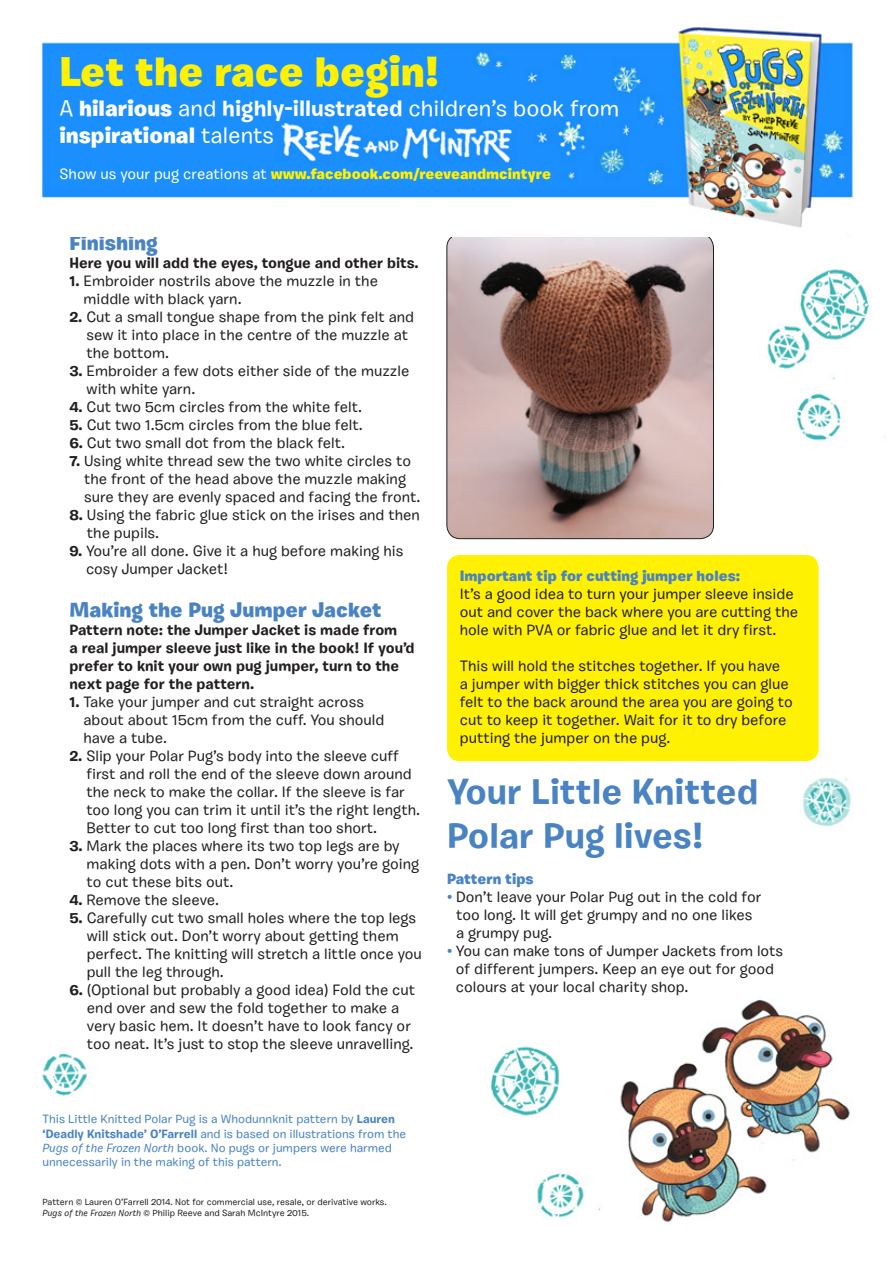
<style>
.page{position:relative;width:893px;height:1263px;background:#fff}
.page>*{position:absolute;margin:0;border:0;box-sizing:border-box;transform-origin:0 0}
.t1{font:900 42px "Burbank Small";color:#fff101}
.t2{font:700 36px/43.2px "Burbank Small";color:#4983c4}
.t3{font:500 22.5px/27px "Burbank Small";color:#fff}
.t4{font:900 21px "Burbank Small";color:#4983c4}
.t5{font:500 15px/18px "Burbank Small";color:#231f20}
.t6{font:700 15px/18px "Burbank Small";color:#231f20}
.t7{font:900 15px "Burbank Small";color:#fff101}
.t8{font:900 15px "Burbank Small";color:#4983c4}
.t9{font:500 12px/14.4px "Burbank Small";color:#4983c4}
.t10{font:500 9px/10.8px "Burbank Small";color:#231f20}
.s1{font-weight:900}
.s2{font-weight:700}
.s3{font-weight:500;color:#fff}
.s4{font-style:italic}
.s5{font-weight:900;color:#4983c4}
.s6{color:#4983c4}
</style>
<div class="page">
<img style="left:42px;top:236px;width:843px;height:986px">
<div style="left:447px;top:555px;width:372px;height:206px;background:#fff101;border-radius:13px"></div>
<img style="left:447px;top:236px;width:266px;height:303px">
<div style="left:446px;top:234px;width:268px;height:305px;border:1px solid #231f20;border-radius:13px"></div>
<img style="left:41px;top:27px;width:813px;height:209px">
<p class="t1" style="left:60px;top:45px;width:381px">Let the race begin!</p>
<p class="t3" style="left:60px;top:95px;width:561px">A <span class="s1">hilarious</span> and <span class="s2">highly-illustrated</span> children’s book from <span class="s1">inspirational</span> talents</p>
<p class="t7" style="left:60px;top:164px;width:493px"><span class="s3">Show us your pug creations at</span> www.facebook.com/reeveandmcintyre</p>
<p class="t4" style="left:69px;top:229px;width:90px">Finishing</p>
<p class="t6" style="left:69px;top:253px;width:351px">Here you will add the eyes, tongue and other bits.</p>
<p class="t5" style="left:84px;top:271px;width:296px;text-indent:-14px"><span class="s2">1.</span> Embroider nostrils above the muzzle in the middle with black yarn.</p>
<p class="t5" style="left:86px;top:307px;width:329px;text-indent:-17px"><span class="s2">2.</span> Cut a small tongue shape from the pink felt and sew it into place in the centre of the muzzle at the bottom.</p>
<p class="t5" style="left:87px;top:361px;width:324px;text-indent:-17px"><span class="s2">3.</span> Embroider a few dots either side of the muzzle with white yarn.</p>
<p class="t5" style="left:69px;top:397px;width:294px"><span class="s2">4.</span> Cut two 5cm circles from the white felt.</p>
<p class="t5" style="left:69px;top:415px;width:295px"><span class="s2">5.</span> Cut two 1.5cm circles from the blue felt.</p>
<p class="t5" style="left:69px;top:433px;width:277px"><span class="s2">6.</span> Cut two small dot from the black felt.</p>
<p class="t5" style="left:84px;top:451px;width:338px;text-indent:-15px"><span class="s2">7.</span> Using white thread sew the two white circles to the front of the head above the muzzle making sure they are evenly spaced and facing the front.</p>
<p class="t5" style="left:87px;top:505px;width:334px;text-indent:-17px"><span class="s2">8.</span> Using the fabric glue stick on the irises and then the pupils.</p>
<p class="t5" style="left:86px;top:541px;width:319px;text-indent:-17px"><span class="s2">9.</span> You’re all done. Give it a hug before making his cosy Jumper Jacket!</p>
<p class="t4" style="left:69px;top:597px;width:314px">Making the Pug Jumper Jacket</p>
<p class="t6" style="left:69px;top:621px;width:347px">Pattern note: the Jumper Jacket is made from<br>a real jumper sleeve just like in the book! If you’d prefer to knit your own pug jumper, turn to the next page for the pattern.</p>
<p class="t5" style="left:83px;top:693px;width:303px;text-indent:-14px"><span class="s2">1.</span> Take your jumper and cut straight across about about 15cm from the cuff. You should have a tube.</p>
<p class="t5" style="left:86px;top:747px;width:335px;text-indent:-17px"><span class="s2">2.</span> Slip your Polar Pug’s body into the sleeve cuff first and roll the end of the sleeve down around the neck to make the collar. If the sleeve is far too long you can trim it until it’s the right length.<br>Better to cut too long first than too short.</p>
<p class="t5" style="left:87px;top:837px;width:334px;text-indent:-17px"><span class="s2">3.</span> Mark the places where its two top legs are by making dots with a pen. Don’t worry you’re going to cut these bits out.</p>
<p class="t5" style="left:69px;top:891px;width:151px"><span class="s2">4.</span> Remove the sleeve.</p>
<p class="t5" style="left:87px;top:909px;width:337px;text-indent:-17px"><span class="s2">5.</span> Carefully cut two small holes where the top legs will stick out. Don’t worry about getting them perfect. The knitting will stretch a little once you pull the leg through.</p>
<p class="t5" style="left:87px;top:981px;width:330px;text-indent:-18px"><span class="s2">6.</span> (Optional but probably a good idea) Fold the cut end over and sew the fold together to make a very basic hem. It doesn’t have to look fancy or too neat. It’s just to stop the sleeve unravelling.</p>
<p class="t9" style="left:43px;top:1112px;width:365px">This Little Knitted Polar Pug is a Whodunnknit pattern by <span class="s2">Lauren ‘Deadly Knitshade’ O’Farrell</span> and is based on illustrations from the <span class="s4">Pugs of the Frozen North</span> book. No pugs or jumpers were harmed unnecessarily in the making of this pattern.</p>
<p class="t10" style="left:43px;top:1196px;width:346px">Pattern © Lauren O’Farrell 2014. Not for commercial use, resale, or derivative works.<br><span class="s4">Pugs of the Frozen North</span> © Philip Reeve and Sarah McIntyre 2015.</p>
<p class="t5" style="left:460px;top:567px;width:340px"><span class="s5">Important tip for cutting jumper holes:<br></span>It’s a good idea to turn your jumper sleeve inside out and cover the back where you are cutting the hole with PVA or fabric glue and let it dry first.</p>
<p class="t5" style="left:460px;top:657px;width:334px">This will hold the stitches together. If you have<br>a jumper with bigger thick stitches you can glue felt to the back around the area you are going to cut to keep it together. Wait for it to dry before putting the jumper on the pug.</p>
<p class="t2" style="left:447px;top:770px;width:313px">Your Little Knitted<br>Polar Pug lives!</p>
<p class="t8" style="left:447px;top:869px;width:88px">Pattern tips</p>
<p class="t5" style="left:456px;top:887px;width:307px;text-indent:-9px"><span class="s6">•</span> Don’t leave your Polar Pug out in the cold for too long. It will get grumpy and no one likes a grumpy pug.</p>
<p class="t5" style="left:456px;top:941px;width:329px;text-indent:-9px"><span class="s6">•</span> You can make tons of Jumper Jackets from lots of different jumpers. Keep an eye out for good colours at your local charity shop.</p>
</div>
